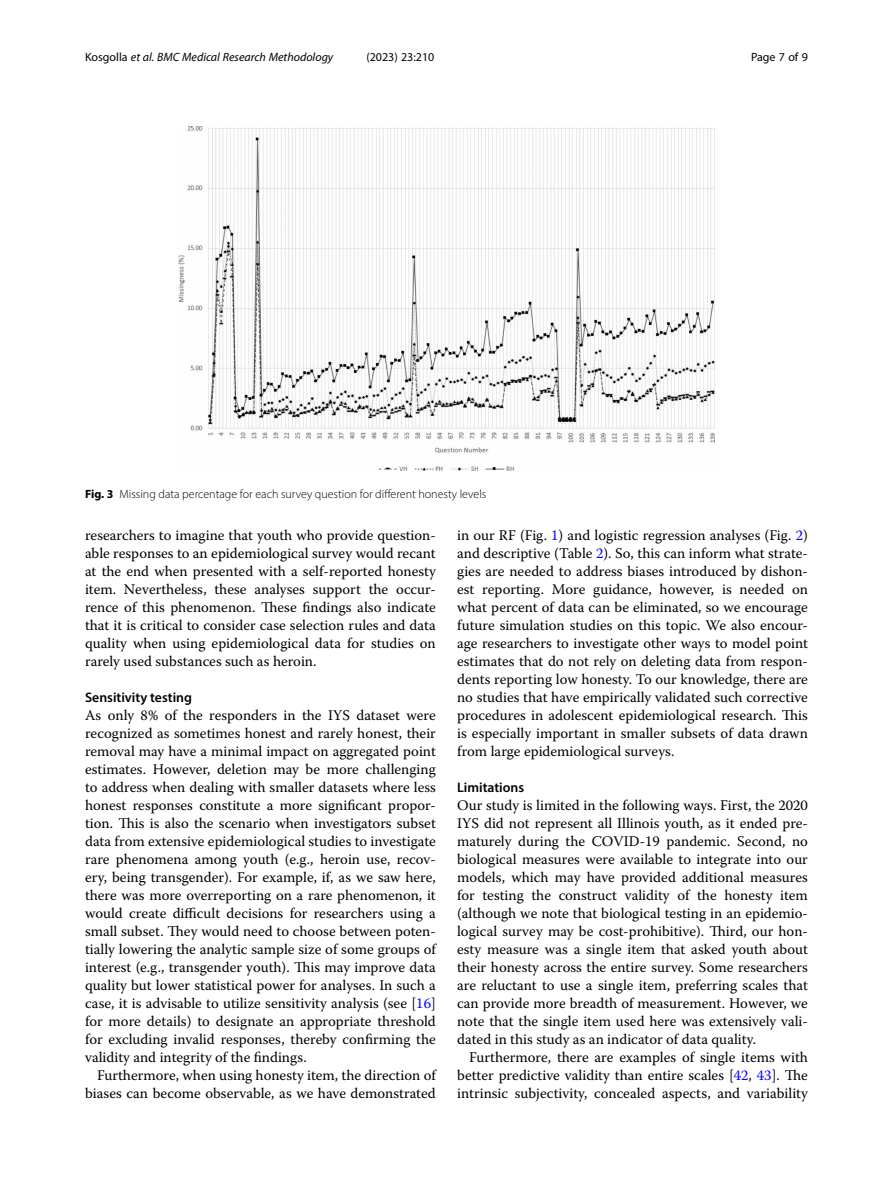
<style>
.page{position:relative;width:893px;height:1191px;background:#fff}
.page>*{position:absolute;margin:0;border:0;box-sizing:border-box;transform-origin:0 0}
.Body_Text{font:14.7px/18px "Warnock Pro";color:#000;text-align:justify}
.Body_Text_Indent{font:14.7px/18px "Warnock Pro";color:#000;text-align:justify}
.Head_2{font:600 13.8px "Myriad Pro";color:#000}
.Figure_Caption{font:300 12px "Myriad Pro";color:#000}
.t1{font:italic 12px "Myriad Pro";color:#000}
.t2{font:12px "Myriad Pro";color:#000}
.s1{font-style:normal}
.s2{font-weight:700}
.s3{color:#00f}
</style>
<div class="page">
<img style="left:178px;top:126px;width:536px;height:345px">
<p class="t1" style="left:85px;top:50px;width:250px"><span class="s1">Kosgolla</span> et al. BMC Medical Research Methodology</p>
<p class="t2" style="left:366px;top:50px;width:70px">(2023) 23:210</p>
<p class="t2" style="left:751px;top:50px;width:58px">Page 7 of 9</p>
<p class="Figure_Caption" style="left:85px;top:486px;width:403px"><span class="s2">Fig. 3</span> Missing data percentage for each survey question for different honesty levels</p>
<p class="Body_Text_Indent" style="left:85px;top:526px;width:352px">researchers to imagine that youth who provide question&shy;able responses to an epidemiological survey would recant at the end when presented with a self-reported honesty item. Nevertheless, these analyses support the occur&shy;rence of this phenomenon. These findings also indicate that it is critical to consider case selection rules and data quality when using epidemiological data for studies on rarely used substances such as heroin.</p>
<p class="Head_2" style="left:85px;top:689px;width:108px">Sensitivity testing</p>
<p class="Body_Text" style="left:85px;top:706px;width:352px">As only 8% of the responders in the IYS dataset were recognized as sometimes honest and rarely honest, their removal may have a minimal impact on aggregated point estimates. However, deletion may be more challenging to address when dealing with smaller datasets where less honest responses constitute a more significant propor&shy;tion. This is also the scenario when investigators subset data from extensive epidemiological studies to investigate rare phenomena among youth (e.g., heroin use, recov&shy;ery, being transgender). For example, if, as we saw here, there was more overreporting on a rare phenomenon, it would create difficult decisions for researchers using a small subset. They would need to choose between poten&shy;tially lowering the analytic sample size of some groups of interest (e.g., transgender youth). This may improve data quality but lower statistical power for analyses. In such a case, it is advisable to utilize sensitivity analysis (see [<span class="s3">16</span>] for more details) to designate an appropriate threshold for excluding invalid responses, thereby confirming the validity and integrity of the findings.</p>
<p class="Body_Text_Indent" style="left:85px;top:1066px;width:352px;text-align:right">Furthermore, when using honesty item, the direction of biases can become observable, as we have demonstrated</p>
<p class="Body_Text_Indent" style="left:457px;top:526px;width:352px">in our RF (Fig. <span class="s3">1</span>) and logistic regression analyses (Fig. <span class="s3">2</span>) and descriptive (Table <span class="s3">2</span>). So, this can inform what strate&shy;gies are needed to address biases introduced by dishon&shy;est reporting. More guidance, however, is needed on what percent of data can be eliminated, so we encourage future simulation studies on this topic. We also encour&shy;age researchers to investigate other ways to model point estimates that do not rely on deleting data from respon&shy;dents reporting low honesty. To our knowledge, there are no studies that have empirically validated such corrective procedures in adolescent epidemiological research. This is especially important in smaller subsets of data drawn from large epidemiological surveys.</p>
<p class="Head_2" style="left:457px;top:779px;width:69px">Limitations</p>
<p class="Body_Text" style="left:457px;top:796px;width:352px">Our study is limited in the following ways. First, the 2020<br>IYS did not represent all Illinois youth, as it ended pre&shy;maturely during the COVID-19 pandemic. Second, no biological measures were available to integrate into our models, which may have provided additional measures for testing the construct validity of the honesty item (although we note that biological testing in an epidemio&shy;logical survey may be cost-prohibitive). Third, our hon&shy;esty measure was a single item that asked youth about their honesty across the entire survey. Some researchers are reluctant to use a single item, preferring scales that can provide more breadth of measurement. However, we note that the single item used here was extensively vali&shy;dated in this study as an indicator of data quality.</p>
<p class="Body_Text_Indent" style="left:457px;top:1048px;width:352px;text-indent:12px">Furthermore, there are examples of single items with better predictive validity than entire scales [<span class="s3">42</span>, <span class="s3">43</span>]. The intrinsic subjectivity, concealed aspects, and variability</p>
</div>
